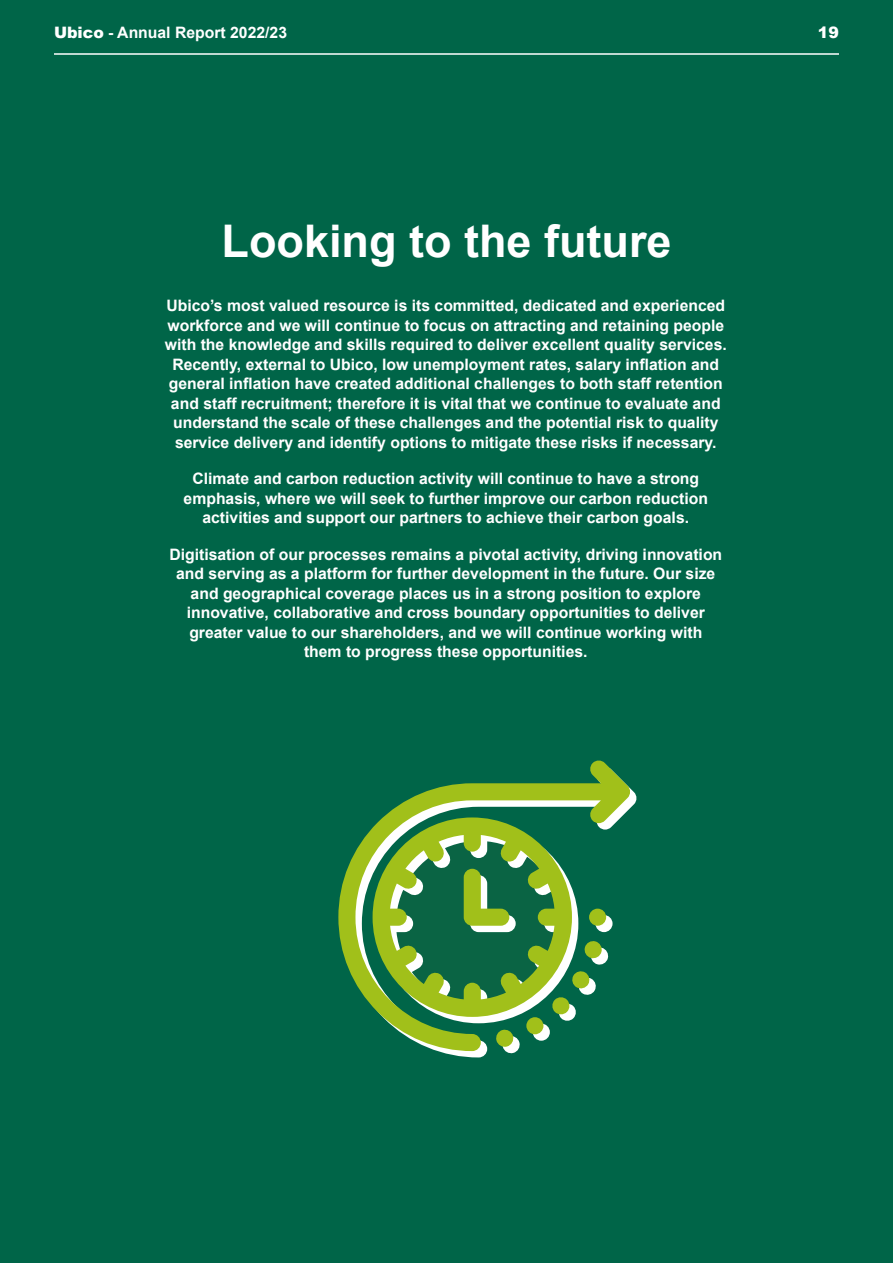
<style>
.page{position:relative;width:893px;height:1263px;background:#006548}
.page>*{position:absolute;margin:0;border:0;box-sizing:border-box;transform-origin:0 0}
.t1{font:700 45px "Arial";color:#fff}
.t2{font:700 15.75px/19.5px "Arial";color:#fff;text-align:center}
.t3{font:900 15.75px "Arial";color:#fff}
.s1{font-weight:900}
</style>
<div class="page">
<hr style="left:54px;top:53px;width:785px;height:2px;background:#fff">
<svg style="left:338px;top:760px;width:293px;height:291px"></svg>
<svg style="left:373px;top:817px;width:236px;height:206px"></svg>
<div style="left:526px;top:1017px;width:17px;height:17px;background:#a1c01a;border-radius:50%"></div>
<svg style="left:495px;top:1029px;width:26px;height:25px"></svg>
<p class="t2" style="left:54px;top:23px;width:235px"><span class="s1">Ubico</span> - Annual Report 2022/23</p>
<p class="t3" style="left:818px;top:21px;width:23px">19</p>
<p class="t1" style="left:221px;top:212px;width:451px">Looking to the future</p>
<p class="t2" style="left:165px;top:296px;width:563px">Ubico’s most valued resource is its committed, dedicated and experienced workforce and we will continue to focus on attracting and retaining people with the knowledge and skills required to deliver excellent quality services.<br>Recently, external to Ubico, low unemployment rates, salary inflation and general inflation have created additional challenges to both staff retention and staff recruitment; therefore it is vital that we continue to evaluate and understand the scale of these challenges and the potential risk to quality service delivery and identify options to mitigate these risks if necessary.</p>
<p class="t2" style="left:184px;top:469px;width:526px">Climate and carbon reduction activity will continue to have a strong emphasis, where we will seek to further improve our carbon reduction activities and support our partners to achieve their carbon goals.</p>
<p class="t2" style="left:169px;top:545px;width:554px">Digitisation of our processes remains a pivotal activity, driving innovation and serving as a platform for further development in the future. Our size and geographical coverage places us in a strong position to explore innovative, collaborative and cross boundary opportunities to deliver greater value to our shareholders, and we will continue working with them to progress these opportunities.</p>
</div>
